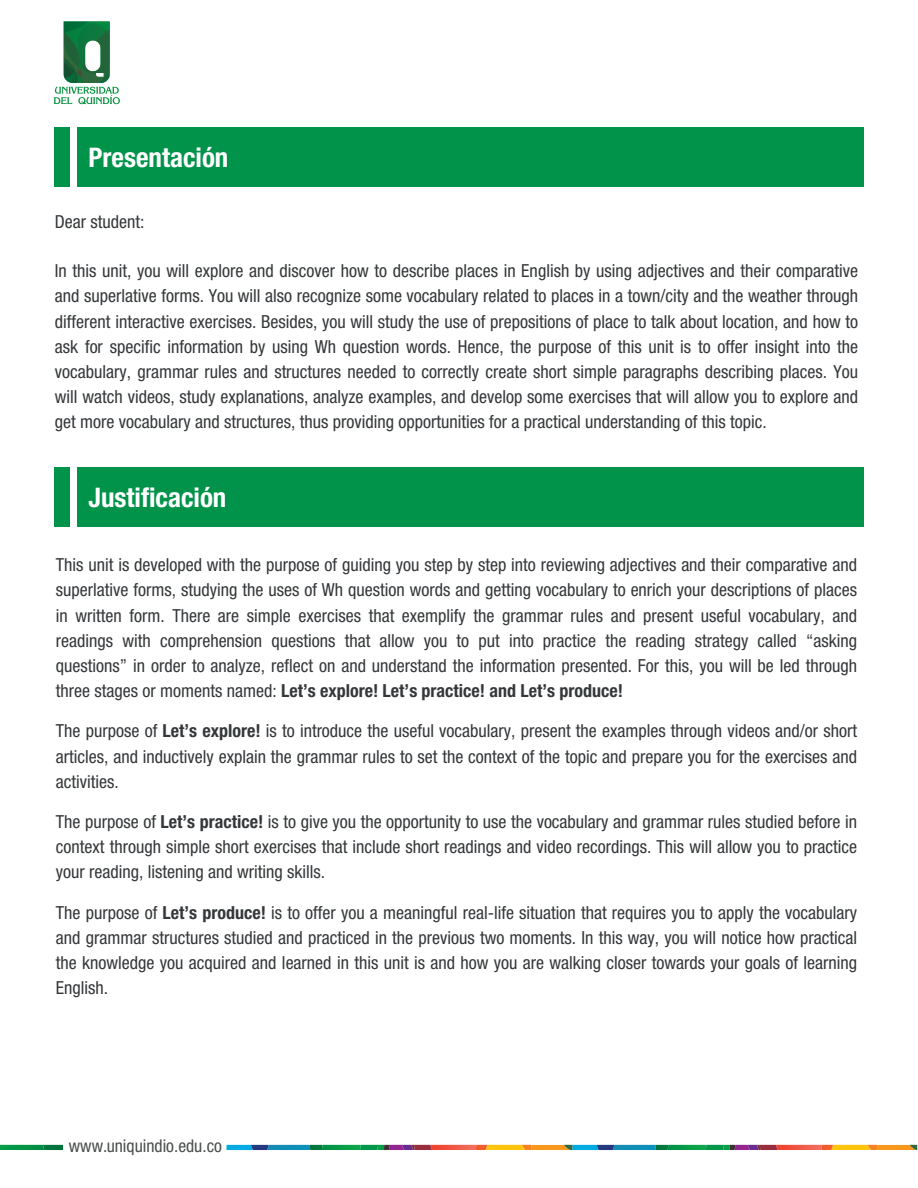
<style>
.page{position:relative;width:918px;height:1188px;background:#fff}
.page>*{position:absolute;margin:0;border:0;box-sizing:border-box;transform-origin:0 0}
.t1{font:700 condensed 27px "Helvetica Neue LT Std";color:#fff}
.t2{font:condensed 18px/25.2px "Helvetica Neue LT Std";color:#35383a;text-align:justify}
.t3{font:condensed 17.55px "Helvetica Neue LT Std";color:#4b4e4e}
.s1{font-weight:700}
</style>
<div class="page">
<svg style="left:54px;top:21px;width:66px;height:83px"></svg>
<svg style="left:0;top:1145px;width:43px;height:5px"></svg>
<img style="left:43px;top:1145px;width:20px;height:5px">
<img style="left:706px;top:1145px;width:17px;height:5px">
<svg style="left:614px;top:1145px;width:92px;height:5px"></svg>
<img style="left:760px;top:1145px;width:16px;height:5px">
<img style="left:599px;top:1145px;width:15px;height:5px">
<svg style="left:776px;top:1145px;width:141px;height:5px"></svg>
<svg style="left:723px;top:1145px;width:37px;height:5px"></svg>
<img style="left:361px;top:1145px;width:16px;height:5px">
<svg style="left:268px;top:1145px;width:93px;height:5px"></svg>
<img style="left:415px;top:1145px;width:15px;height:5px">
<svg style="left:227px;top:1145px;width:24px;height:5px"></svg>
<img style="left:251px;top:1145px;width:17px;height:5px">
<svg style="left:430px;top:1145px;width:169px;height:5px"></svg>
<svg style="left:377px;top:1145px;width:38px;height:5px"></svg>
<div style="left:54px;top:128px;width:16px;height:59px;background:#01934a"></div>
<div style="left:54px;top:467px;width:16px;height:60px;background:#01934a"></div>
<div style="left:77px;top:128px;width:787px;height:59px;background:#01934a"></div>
<div style="left:77px;top:467px;width:787px;height:60px;background:#01934a"></div>
<p class="t1" style="left:89px;top:141px;width:141px">Presentación</p>
<p class="t2" style="left:55px;top:209px;width:91px">Dear student:</p>
<p class="t2" style="left:55px;top:258px;width:805px">In this unit, you will explore and discover how to describe places in English by using adjectives and their comparative and superlative forms. You will also recognize some vocabulary related to places in a town/city and the weather through different interactive exercises. Besides, you will study the use of prepositions of place to talk about location, and how to ask for specific information by using Wh question words. Hence, the purpose of this unit is to offer insight into the vocabulary, grammar rules and structures needed to correctly create short simple paragraphs describing places. You will watch videos, study explanations, analyze examples, and develop some exercises that will allow you to explore and get more vocabulary and structures, thus providing opportunities for a practical understanding of this topic.</p>
<p class="t1" style="left:89px;top:481px;width:139px">Justificación</p>
<p class="t2" style="left:56px;top:552px;width:803px">This unit is developed with the purpose of guiding you step by step into reviewing adjectives and their comparative and superlative forms, studying the uses of Wh question words and getting vocabulary to enrich your descriptions of places in written form. There are simple exercises that exemplify the grammar rules and present useful vocabulary, and readings with comprehension questions that allow you to put into practice the reading strategy called “asking questions” in order to analyze, reflect on and understand the information presented. For this, you will be led through three stages or moments named: <span class="s1">Let’s explore! Let’s practice! and Let’s produce!</span></p>
<p class="t2" style="left:56px;top:718px;width:803px">The purpose of <span class="s1">Let’s explore!</span> is to introduce the useful vocabulary, present the examples through videos and/or short articles, and inductively explain the grammar rules to set the context of the topic and prepare you for the exercises and activities.</p>
<p class="t2" style="left:56px;top:809px;width:803px">The purpose of <span class="s1">Let’s practice!</span> is to give you the opportunity to use the vocabulary and grammar rules studied before in context through simple short exercises that include short readings and video recordings. This will allow you to practice your reading, listening and writing skills.</p>
<p class="t2" style="left:56px;top:899px;width:803px">The purpose of <span class="s1">Let’s produce!</span> is to offer you a meaningful real-life situation that requires you to apply the vocabulary and grammar structures studied and practiced in the previous two moments. In this way, you will notice how practical the knowledge you acquired and learned in this unit is and how you are walking closer towards your goals of learning English.</p>
<p class="t3" style="left:69px;top:1136px;width:155px">www.uniquindio.edu.co</p>
</div>
